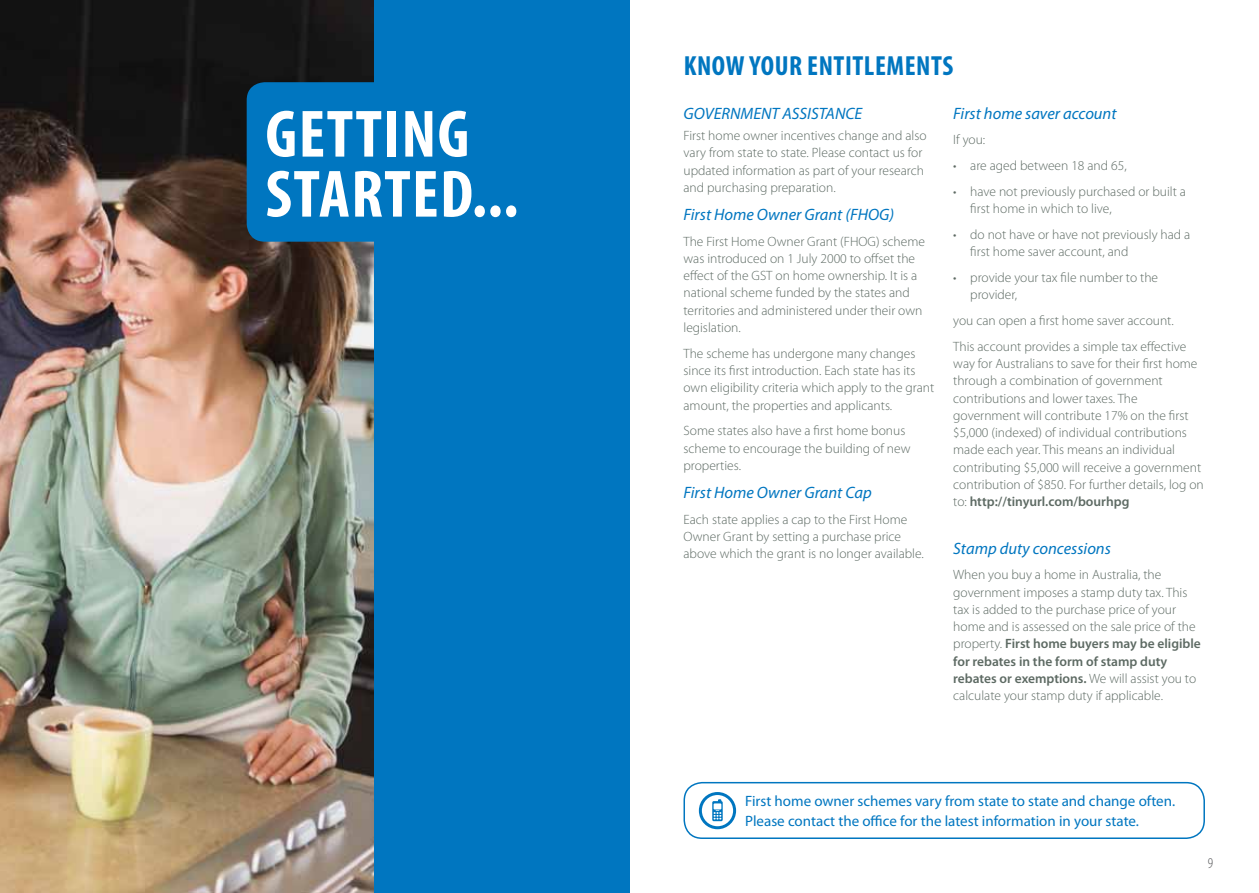
<style>
.page{position:relative;width:1259px;height:893px;background:#fff}
.page>*{position:absolute;margin:0;border:0;box-sizing:border-box;transform-origin:0 0}
.t1{font:700 condensed 67.5px/60px "Myriad Pro";letter-spacing:.02em;color:#fff}
.t2{font:700 condensed 27.75px "Myriad Pro";letter-spacing:.02em;color:#0076c0}
.t3{font:italic 16.5px "Myriad Pro";color:#0076c0}
.t4{font:15px/19.5px "Myriad Pro";color:#0076c0}
.t5{font:300 condensed 15px "Myriad Pro";color:#58595b}
.t6{font:300 13.5px/17.2px "Myriad Pro";color:#5d6a63}
.s1{font-weight:600}
</style>
<div class="page">
<div style="left:683px;top:782px;width:522px;height:57px;border:2px solid #0076c0;border-radius:18px"></div>
<img style="left:0;top:0;width:374px;height:893px">
<div style="left:247px;top:82px;width:371px;height:160px;background:#0076c0;border-radius:18px"></div>
<div style="left:374px;top:0;width:255px;height:893px;background:#0076c0"></div>
<svg style="left:712px;top:799px;width:10px;height:22px"></svg>
<div style="left:699px;top:792px;width:37px;height:37px;border:3px solid #0076c0;border-radius:50%"></div>
<h1 class="t1" style="left:265px;top:103px;width:254px">GETTING<br>STARTED...</h1>
<h2 class="t2" style="left:684px;top:48px;width:271px">KNOW YOUR ENTITLEMENTS</h2>
<p class="t3" style="left:683px;top:103px;width:180px">GOVERNMENT ASSISTANCE</p>
<p class="t6" style="left:683px;top:127px;width:245px">First home owner incentives change and also vary from state to state. Please contact us for updated information as part of your research and purchasing preparation.</p>
<p class="t3" style="left:683px;top:204px;width:212px">First Home Owner Grant (FHOG)</p>
<p class="t6" style="left:683px;top:233px;width:243px">The First Home Owner Grant (FHOG) scheme was introduced on 1 July 2000 to offset the effect of the GST on home ownership. It is a national scheme funded by the states and territories and administered under their own legislation.</p>
<p class="t6" style="left:683px;top:345px;width:252px">The scheme has undergone many changes since its first introduction. Each state has its own eligibility criteria which apply to the grant amount, the properties and applicants.</p>
<p class="t6" style="left:683px;top:422px;width:228px">Some states also have a first home bonus scheme to encourage the building of new properties.</p>
<p class="t3" style="left:683px;top:482px;width:190px">First Home Owner Grant Cap</p>
<p class="t6" style="left:683px;top:511px;width:242px">Each state applies a cap to the First Home<br>Owner Grant by setting a purchase price above which the grant is no longer available.</p>
<p class="t3" style="left:953px;top:103px;width:165px">First home saver account</p>
<p class="t6" style="left:953px;top:132px;width:34px">If you:</p>
<p class="t6" style="left:953px;top:157px;width:175px">• are aged between 18 and 65,</p>
<p class="t6" style="left:970px;top:183px;width:217px;text-indent:-17px">• have not previously purchased or built a first home in which to live,</p>
<p class="t6" style="left:970px;top:226px;width:222px;text-indent:-17px">• do not have or have not previously had a first home saver account, and</p>
<p class="t6" style="left:970px;top:269px;width:189px;text-indent:-17px">• provide your tax file number to the provider,</p>
<p class="t6" style="left:953px;top:308px;width:235px;line-height:25.8px">you can open a first home saver account.<br>This account provides a simple tax effective</p>
<p class="t6" style="left:953px;top:355px;width:252px">way for Australians to save for their first home through a combination of government contributions and lower taxes. The government will contribute 17% on the first $5,000 (indexed) of individual contributions made each year. This means an individual contributing $5,000 will receive a government contribution of $850. For further details, log on to: <span class="s1">http://tinyurl.com/bourhpg</span></p>
<p class="t3" style="left:953px;top:538px;width:159px">Stamp duty concessions</p>
<p class="t6" style="left:953px;top:566px;width:249px">When you buy a home in Australia, the government imposes a stamp duty tax. This tax is added to the purchase price of your home and is assessed on the sale price of the property. <span class="s1">First home buyers may be eligible for rebates in the form of stamp duty rebates or exemptions.</span> We will assist you to calculate your stamp duty if applicable.</p>
<p class="t4" style="left:745px;top:791px;width:431px">First home owner schemes vary from state to state and change often.<br>Please contact the office for the latest information in your state.</p>
<p class="t5" style="left:1207px;top:855px;width:7px">9</p>
</div>
